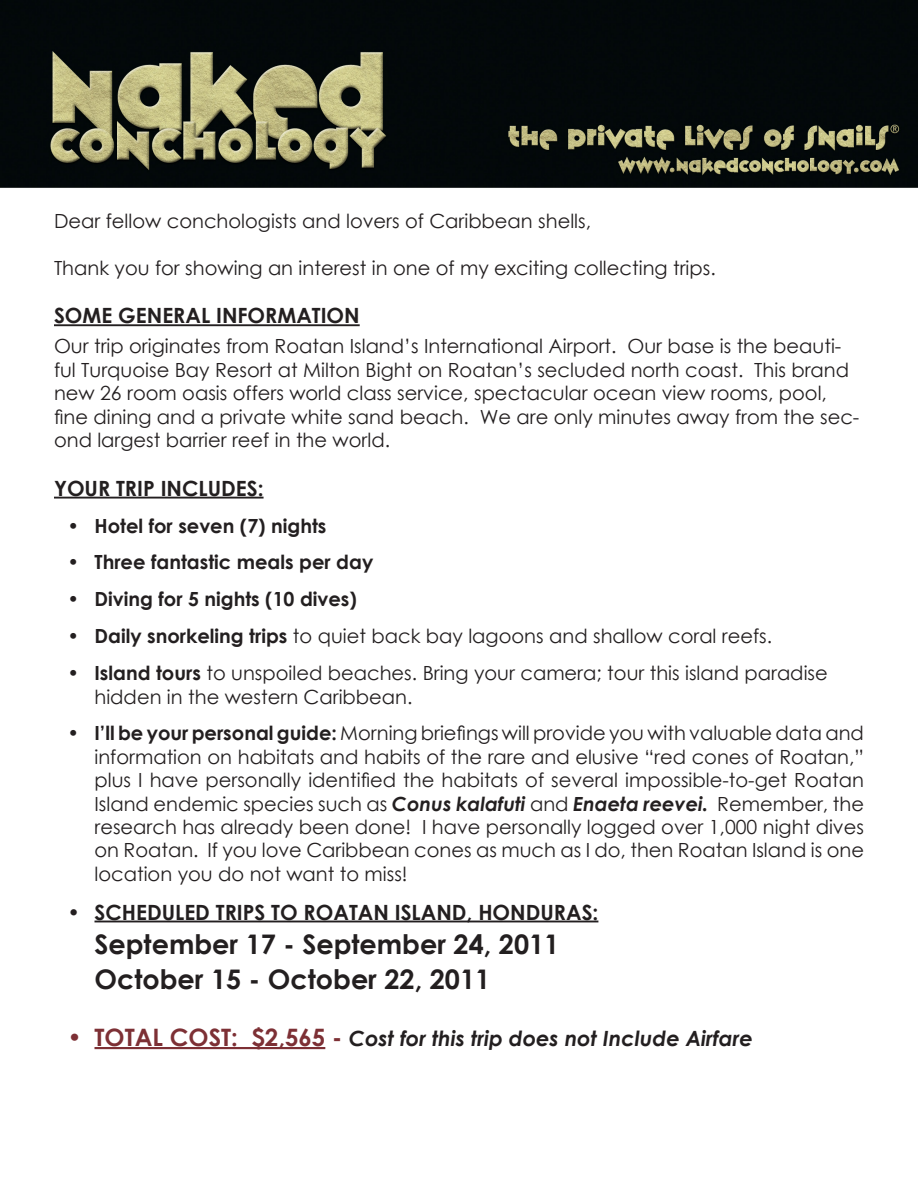
<style>
.page{position:relative;width:918px;height:1188px;background:#fff}
.page>*{position:absolute;margin:0;border:0;box-sizing:border-box;transform-origin:0 0}
.t1{font:700 27px/34.5px "Century Gothic";color:#231f20}
.t2{font:700 21px "Century Gothic";color:#231f20}
.t3{font:italic 700 21px "Century Gothic";color:#231f20}
.t4{font:19.5px/23.4px "Century Gothic";color:#231f20}
.t5{font:700 19.5px "Century Gothic";color:#231f20}
.s1{font-weight:700}
.s2{font-weight:700;font-style:italic}
.s3{font-style:normal;font-size:24px;color:#7d3035}
</style>
<div class="page">
<img style="left:0;top:0;width:918px;height:188px">
<hr style="left:54px;top:324px;width:306px;height:2px;background:#231f20">
<hr style="left:54px;top:497px;width:210px;height:2px;background:#231f20">
<hr style="left:94px;top:921px;width:504px;height:1px;background:#231f20">
<hr style="left:94px;top:1047px;width:231px;height:2px;background:#7d3035">
<p class="t4" style="left:54px;top:209px;width:539px">Dear fellow conchologists and lovers of Caribbean shells,</p>
<p class="t4" style="left:54px;top:256px;width:663px">Thank you for showing an interest in one of my exciting collecting trips.</p>
<p class="t2" style="left:54px;top:300px;width:307px">SOME GENERAL INFORMATION</p>
<p class="t4" style="left:54px;top:334px;width:807px">Our trip originates from Roatan Island’s International Airport. Our base is the beauti&shy;ful Turquoise Bay Resort at Milton Bight on Roatan’s secluded north coast. This brand new 26 room oasis offers world class service, spectacular ocean view rooms, pool, fine dining and a private white sand beach. We are only minutes away from the sec&shy;ond largest barrier reef in the world.</p>
<p class="t2" style="left:54px;top:472px;width:211px">YOUR TRIP INCLUDES:</p>
<p class="t5" style="left:68px;top:511px;width:261px">• Hotel for seven (7) nights</p>
<p class="t5" style="left:68px;top:548px;width:307px">• Three fantastic meals per day</p>
<p class="t5" style="left:68px;top:584px;width:291px">• Diving for 5 nights (10 dives)</p>
<p class="t4" style="left:68px;top:624px;width:706px"><span class="s1">• Daily snorkeling trips</span> to quiet back bay lagoons and shallow coral reefs.</p>
<p class="t4" style="left:94px;top:661px;width:735px;text-indent:-27px"><span class="s1">• Island tours</span> to unspoiled beaches. Bring your camera; tour this island paradise hidden in the western Caribbean.</p>
<p class="t4" style="left:94px;top:721px;width:771px;text-align:justify;text-indent:-27px"><span class="s1">• I’ll be your personal guide:</span> Morning briefings will provide you with valuable data and information on habitats and habits of the rare and elusive “red cones of Roatan,” plus I have personally identified the habitats of several impossible-to-get Roatan Island endemic species such as <span class="s2">Conus kalafuti</span> and <span class="s2">Enaeta reevei.</span> Remember, the research has already been done! I have personally logged over 1,000 night dives on Roatan. If you love Caribbean cones as much as I do, then Roatan Island is one location you do not want to miss!</p>
<p class="t2" style="left:68px;top:896px;width:533px">• SCHEDULED TRIPS TO ROATAN ISLAND, HONDURAS:</p>
<p class="t1" style="left:94px;top:926px;width:466px">September 17 - September 24, 2011<br>October 15 - October 22, 2011</p>
<p class="t3" style="left:68px;top:1022px;width:687px"><span class="s3">• TOTAL COST: $2,565 -</span> Cost for this trip does not Include Airfare</p>
</div>
